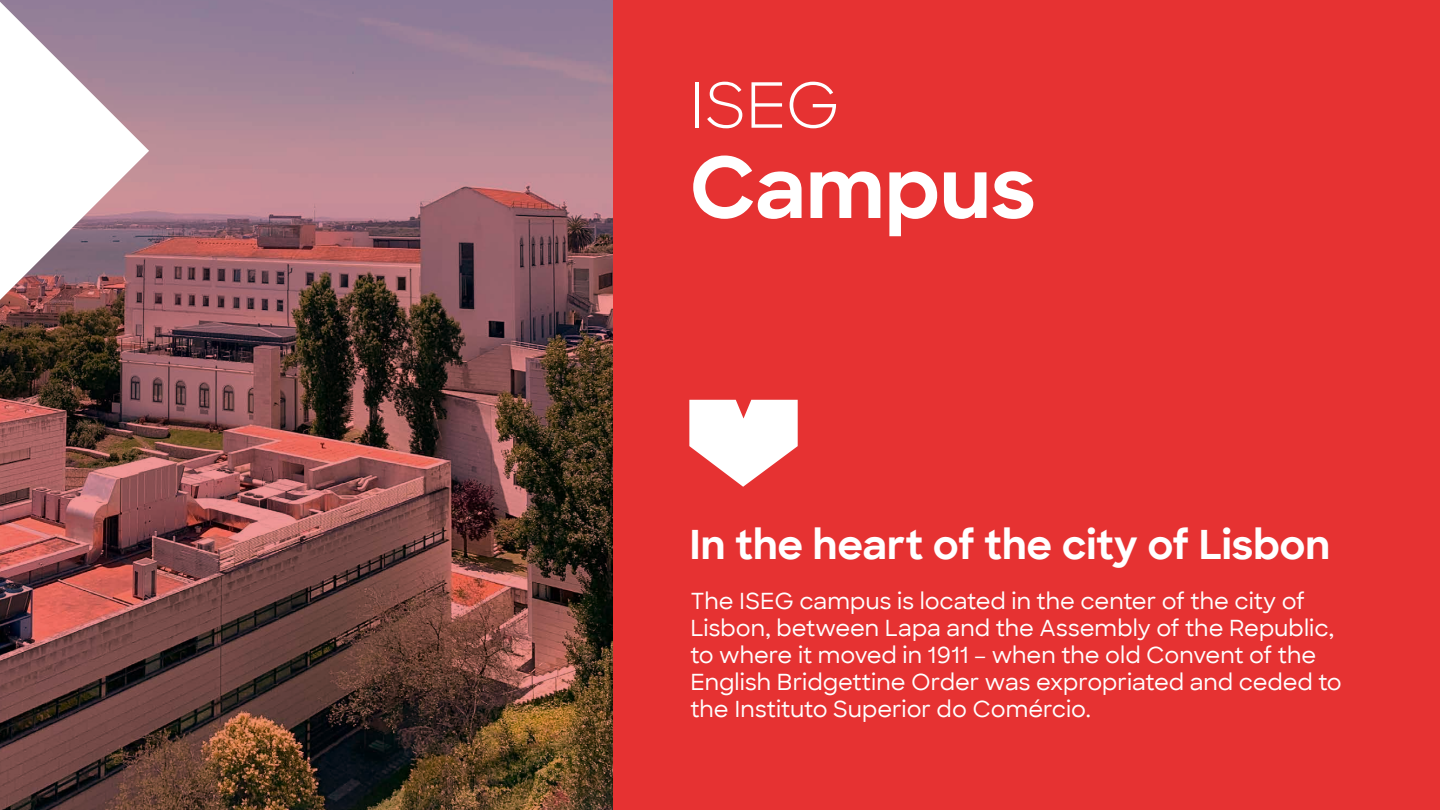
<style>
.page{position:relative;width:1440px;height:810px;background:#fff}
.page>*{position:absolute;margin:0;border:0;box-sizing:border-box;transform-origin:0 0}
.t1{font:700 84.45px "Sharp Sans";color:#fff}
.t2{font:62.25px "Sharp Sans";color:#fff}
.t3{font:700 40.5px "Sharp Sans";letter-spacing:-.005em;color:#fff}
.t4{font:500 22.5px/27px "Sharp Sans";color:#fff}
</style>
<div class="page">
<img style="left:0;top:16px;width:613px;height:794px">
<div style="left:613px;top:0;width:827px;height:810px;background:#e63232"></div>
<svg style="left:0;top:16px;width:149px;height:284px"></svg>
<svg style="left:689px;top:400px;width:109px;height:87px"></svg>
<img style="left:541px;top:16px;width:72px;height:2px">
<h2 class="t2" style="left:689px;top:59px;width:152px">ISEG</h2>
<h1 class="t1" style="left:689px;top:125px;width:348px">Campus</h1>
<h3 class="t3" style="left:689px;top:514px;width:642px">In the heart of the city of Lisbon</h3>
<p class="t4" style="left:690px;top:587px;width:653px">The ISEG campus is located in the center of the city of Lisbon, between Lapa and the Assembly of the Republic, to where it moved in 1911 – when the old Convent of the English Bridgettine Order was expropriated and ceded to the Instituto Superior do Comércio.</p>
</div>
